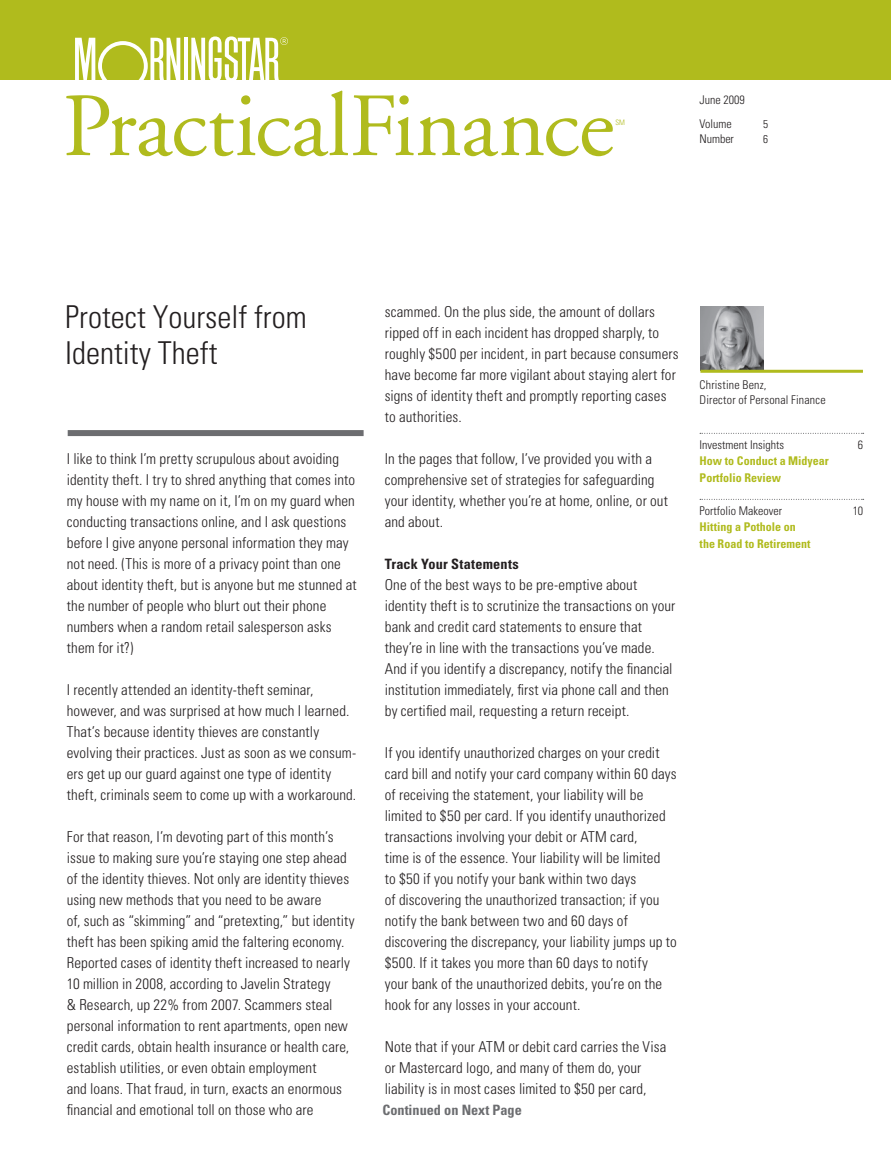
<style>
.page{position:relative;width:891px;height:1175px;background:#fff}
.page>*{position:absolute;margin:0;border:0;box-sizing:border-box;transform-origin:0 0}
.t1{font:300 condensed 31.5px/36px "Univers LT Std";color:#231f20}
.t2{font:300 condensed 15px/21px "Univers LT Std";letter-spacing:.005em;color:#231f20}
.t3{font:700 condensed 14.25px "Univers LT Std";letter-spacing:.015em;color:#231f20}
.t4{font:700 condensed 14.25px "Univers LT Std";color:#6c6d70}
.t5{font:300 condensed 12px/15.8px "Univers LT Std";color:#231f20}
.t6{font:700 condensed 12px/16.5px "Univers LT Std";color:#b0bb1d}
.t7{font:300 condensed 11.25px "Univers LT Std";color:#231f20}
.t8{font:300 condensed 7.5px "Univers LT Std";color:#b0bb1d}
</style>
<div class="page">
<img style="left:700px;top:306px;width:64px;height:64px">
<svg style="left:700px;top:433px;width:164px;height:1px"></svg>
<svg style="left:700px;top:499px;width:164px;height:1px"></svg>
<hr style="left:700px;top:370px;width:163px;height:3px;background:#b0bb1d">
<div style="left:0;top:0;width:891px;height:79px;background:#b0bb1d"></div>
<svg style="left:66px;top:91px;width:547px;height:65px"></svg>
<hr style="left:184px;top:38px;width:4px;height:43px;background:#fff">
<svg style="left:75px;top:38px;width:105px;height:42px"></svg>
<svg style="left:191px;top:36px;width:97px;height:44px"></svg>
<div style="left:68px;top:430px;width:296px;height:6px;background:#6c6d70"></div>
<p class="t8" style="left:615px;top:117px;width:11px">SM</p>
<p class="t5" style="left:700px;top:88px;width:47px;line-height:24px">June 2009<br>Volume</p>
<p class="t7" style="left:763px;top:117px;width:6px">5</p>
<p class="t5" style="left:700px;top:131px;width:36px">Number</p>
<p class="t7" style="left:763px;top:132px;width:6px">6</p>
<h1 class="t1" style="left:65px;top:299px;width:243px">Protect Yourself from<br>Identity Theft</h1>
<p class="t2" style="left:67px;top:448px;width:291px">I like to think I’m pretty scrupulous about avoiding identity theft. I try to shred anything that comes into my house with my name on it, I’m on my guard when conducting transactions online, and I ask questions before I give anyone personal information they may not need. (This is more of a privacy point than one about identity theft, but is anyone but me stunned at the number of people who blurt out their phone numbers when a random retail salesperson asks them for it?)</p>
<p class="t2" style="left:67px;top:679px;width:291px">I recently attended an identity-theft seminar, however, and was surprised at how much I learned.<br>That’s because identity thieves are constantly evolving their practices. Just as soon as we consum&shy;ers get up our guard against one type of identity theft, criminals seem to come up with a workaround.</p>
<p class="t2" style="left:67px;top:826px;width:289px">For that reason, I’m devoting part of this month’s issue to making sure you’re staying one step ahead of the identity thieves. Not only are identity thieves using new methods that you need to be aware<br>of, such as “skimming” and “pretexting,” but identity theft has been spiking amid the faltering economy.<br>Reported cases of identity theft increased to nearly 10 million in 2008, according to Javelin Strategy<br>&amp; Research, up 22% from 2007. Scammers steal personal information to rent apartments, open new credit cards, obtain health insurance or health care, establish utilities, or even obtain employment<br>and loans. That fraud, in turn, exacts an enormous financial and emotional toll on those who are</p>
<p class="t2" style="left:385px;top:301px;width:295px">scammed. On the plus side, the amount of dollars ripped off in each incident has dropped sharply, to roughly $500 per incident, in part because consumers have become far more vigilant about staying alert for signs of identity theft and promptly reporting cases to authorities.</p>
<p class="t2" style="left:385px;top:448px;width:285px">In the pages that follow, I’ve provided you with a comprehensive set of strategies for safeguarding your identity, whether you’re at home, online, or out and about.</p>
<p class="t3" style="left:385px;top:555px;width:135px">Track Your Statements</p>
<p class="t2" style="left:385px;top:574px;width:292px">One of the best ways to be pre-emptive about identity theft is to scrutinize the transactions on your bank and credit card statements to ensure that they’re in line with the transactions you’ve made.<br>And if you identify a discrepancy, notify the financial institution immediately, first via phone call and then by certified mail, requesting a return receipt.</p>
<p class="t2" style="left:385px;top:742px;width:293px">If you identify unauthorized charges on your credit card bill and notify your card company within 60 days of receiving the statement, your liability will be limited to $50 per card. If you identify unauthorized transactions involving your debit or ATM card,<br>time is of the essence. Your liability will be limited<br>to $50 if you notify your bank within two days<br>of discovering the unauthorized transaction; if you notify the bank between two and 60 days of discovering the discrepancy, your liability jumps up to $500. If it takes you more than 60 days to notify<br>your bank of the unauthorized debits, you’re on the hook for any losses in your account.</p>
<p class="t2" style="left:385px;top:1036px;width:283px">Note that if your ATM or debit card carries the Visa or Mastercard logo, and many of them do, your liability is in most cases limited to $50 per card,</p>
<p class="t4" style="left:382px;top:1101px;width:141px">Continued on Next Page</p>
<p class="t5" style="left:700px;top:376px;width:128px">Christine Benz,<br>Director of Personal Finance</p>
<p class="t5" style="left:700px;top:436px;width:86px">Investment Insights</p>
<p class="t5" style="left:858px;top:436px;width:7px">6</p>
<p class="t6" style="left:700px;top:452px;width:131px">How to Conduct a Midyear<br>Portfolio Review</p>
<p class="t5" style="left:700px;top:502px;width:84px">Portfolio Makeover</p>
<p class="t5" style="left:853px;top:502px;width:12px">10</p>
<p class="t6" style="left:700px;top:518px;width:112px">Hitting a Pothole on the Road to Retirement</p>
</div>
